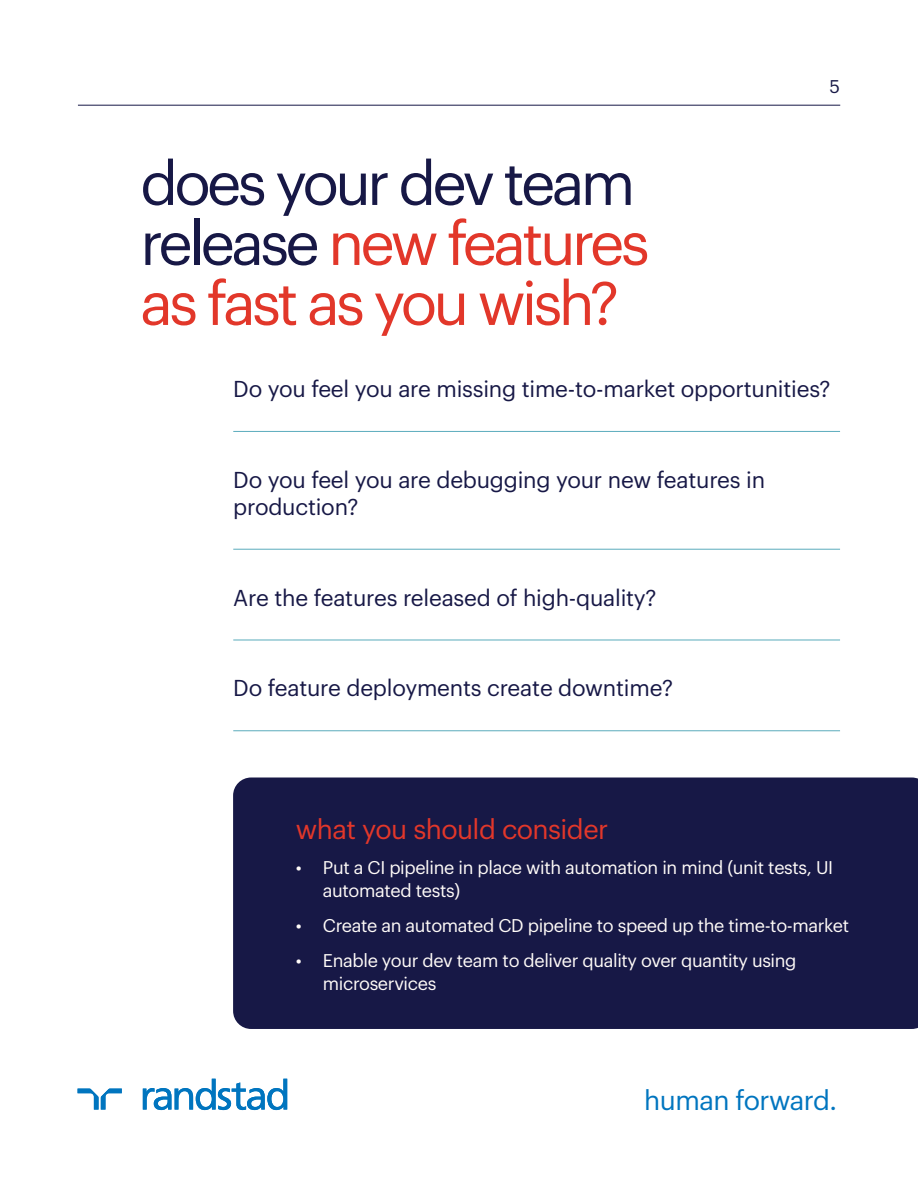
<style>
.page{position:relative;width:918px;height:1188px;background:#fff}
.page>*{position:absolute;margin:0;border:0;box-sizing:border-box;transform-origin:0 0}
.t1{font:60px/60px "Graphik";letter-spacing:-.06em;color:#e2372a}
.t2{font:27px "Graphik";letter-spacing:-.02em;color:#e2372a}
.t3{font:27px "Graphik";letter-spacing:-.02em;color:#0075bf}
.t4{font:22.5px/27px "Graphik";letter-spacing:-.01em;color:#171846}
.t5{font:18px/22.5px "Graphik";letter-spacing:-.02em;color:#fffbf8}
.t6{font:18px "Graphik";color:#171846}
.s1{color:#171846}
</style>
<div class="page">
<hr style="left:78px;top:105px;width:762px;height:1px;background:#171846">
<hr style="left:233px;top:431px;width:607px;height:1px;background:#5aabbc">
<hr style="left:233px;top:549px;width:607px;height:1px;background:#5aabbc">
<hr style="left:233px;top:640px;width:607px;height:1px;background:#5aabbc">
<hr style="left:233px;top:730px;width:607px;height:1px;background:#5aabbc">
<svg style="left:78px;top:1089px;width:44px;height:21px"></svg>
<svg style="left:143px;top:1079px;width:144px;height:31px"></svg>
<div style="left:233px;top:778px;width:685px;height:251px;background:#171846"></div>
<h1 class="t1" style="left:140px;top:148px;width:511px"><span class="s1">does your dev team release</span> new features as fast as you wish?</h1>
<p class="t6" style="left:829px;top:73px;width:12px">5</p>
<p class="t4" style="left:233px;top:373px;width:599px">Do you feel you are missing time-to-market opportunities?</p>
<p class="t4" style="left:233px;top:464px;width:533px">Do you feel you are debugging your new features in production?</p>
<p class="t4" style="left:233px;top:582px;width:425px">Are the features released of high-quality?</p>
<p class="t4" style="left:233px;top:673px;width:441px">Do feature deployments create downtime?</p>
<h2 class="t2" style="left:296px;top:809px;width:314px">what you should consider</h2>
<p class="t5" style="left:323px;top:855px;width:512px;text-indent:-27px">• Put a CI pipeline in place with automation in mind (unit tests, UI automated tests)</p>
<p class="t5" style="left:296px;top:913px;width:555px">• Create an automated CD pipeline to speed up the time-to-market</p>
<p class="t5" style="left:323px;top:948px;width:475px;text-indent:-27px">• Enable your dev team to deliver quality over quantity using microservices</p>
<h2 class="t3" style="left:644px;top:1080px;width:194px">human forward.</h2>
</div>
